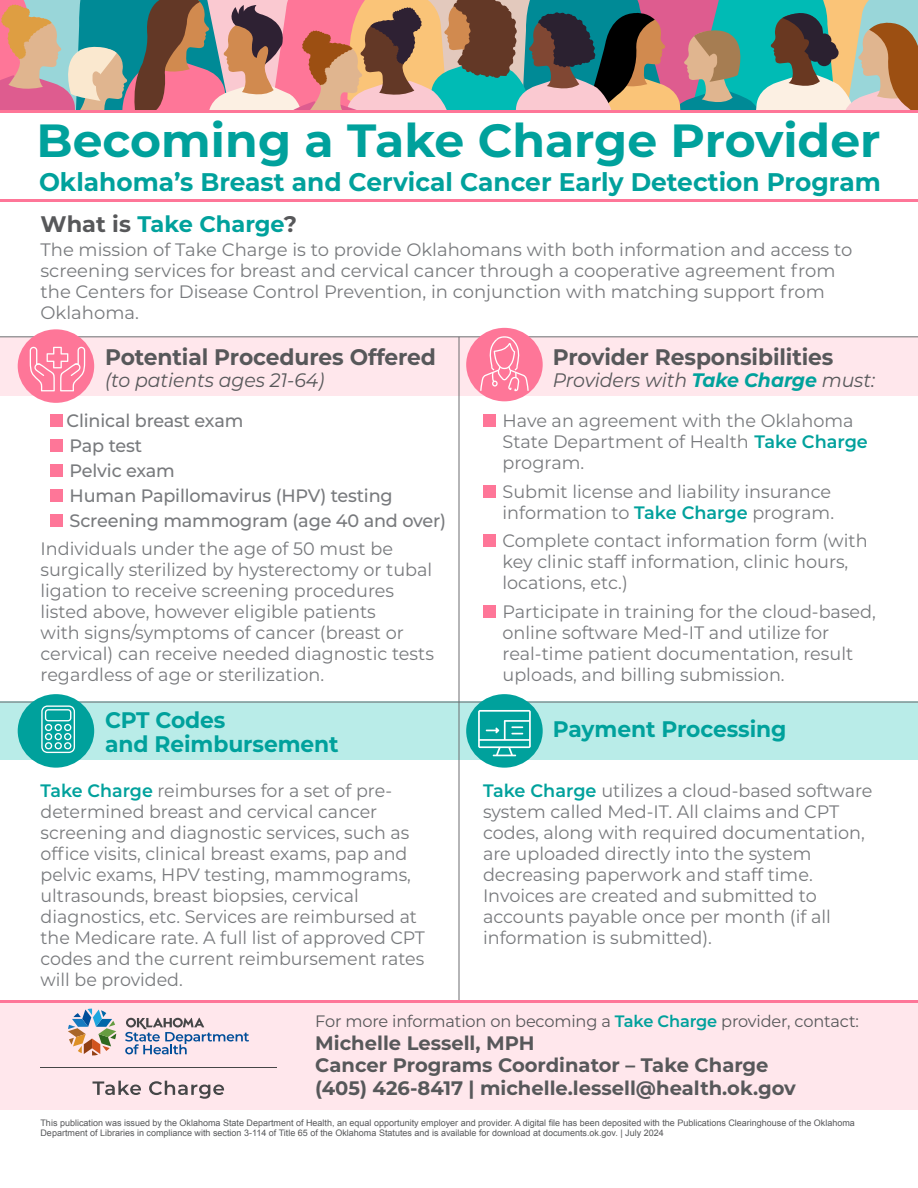
<style>
.page{position:relative;width:918px;height:1188px;background:#fff}
.page>*{position:absolute;margin:0;border:0;box-sizing:border-box;transform-origin:0 0}
.t1{font:700 46.5px "Montserrat";color:#00a19c}
.t2{font:700 25.5px "Montserrat";color:#00a19c}
.t3{font:700 22.5px/24px "Montserrat";letter-spacing:-.005em;color:#00a19c}
.t4{font:700 22.5px "Montserrat";letter-spacing:-.005em;color:#57585a}
.t5{font:700 19.5px "Montserrat";color:#57585a}
.t6{font:italic 19.5px "Montserrat";letter-spacing:-.005em;color:#57585a}
.t7{font:18px/21px "Montserrat";color:#787a7d}
.t8{font:500 18px "Montserrat";letter-spacing:-.01em;color:#787a7d}
.t9{font:16.5px "Montserrat";letter-spacing:-.01em;color:#57585a}
.t10{font:9px/10.8px "Arial";color:#57585a}
.s1{color:#57585a}
.s2{font-weight:700;color:#00a19c}
.s3{font-weight:600;color:#00a19c}
</style>
<div class="page">
<svg style="left:0;top:0;width:918px;height:110px;background:#958b7f"></svg>
<div style="left:0;top:337px;width:918px;height:59px;background:#ffe7ec"></div>
<div style="left:0;top:702px;width:918px;height:58px;background:#b9ece8"></div>
<hr style="left:459px;top:337px;width:1px;height:665px;background:#6c6d70">
<div style="left:0;top:1002px;width:918px;height:108px;background:#ffe7ec"></div>
<hr style="left:0;top:200px;width:918px;height:2px;background:#fe7698">
<hr style="left:0;top:1000px;width:918px;height:3px;background:#fe7698">
<hr style="left:0;top:110px;width:918px;height:3px;background:#fe7698">
<div style="left:483px;top:415px;width:12px;height:12px;background:#fe7698"></div>
<div style="left:483px;top:485px;width:12px;height:13px;background:#fe7698"></div>
<div style="left:483px;top:535px;width:12px;height:12px;background:#fe7698"></div>
<div style="left:483px;top:605px;width:12px;height:13px;background:#fe7698"></div>
<div style="left:50px;top:415px;width:13px;height:12px;background:#fe7698"></div>
<div style="left:50px;top:440px;width:13px;height:12px;background:#fe7698"></div>
<div style="left:50px;top:465px;width:13px;height:12px;background:#fe7698"></div>
<div style="left:50px;top:489px;width:13px;height:13px;background:#fe7698"></div>
<div style="left:50px;top:514px;width:13px;height:13px;background:#fe7698"></div>
<hr style="left:0;top:702px;width:918px;height:1px;background:#6c6d70">
<hr style="left:0;top:336px;width:918px;height:1px;background:#6c6d70">
<div style="left:18px;top:329px;width:76px;height:74px;background:#fe7698;border-radius:50%"></div>
<div style="left:18px;top:694px;width:76px;height:74px;background:#00a19c;border-radius:50%"></div>
<div style="left:466px;top:694px;width:77px;height:74px;background:#00a19c;border-radius:50%"></div>
<svg style="left:30px;top:347px;width:55px;height:44px"></svg>
<div style="left:466px;top:328px;width:77px;height:73px;background:#fe7698;border-radius:50%"></div>
<svg style="left:480px;top:336px;width:49px;height:55px"></svg>
<svg style="left:478px;top:710px;width:53px;height:46px"></svg>
<svg style="left:41px;top:705px;width:34px;height:48px"></svg>
<svg style="left:93px;top:1081px;width:48px;height:14px"></svg>
<svg style="left:149px;top:1081px;width:75px;height:18px"></svg>
<svg style="left:68px;top:1009px;width:48px;height:46px"></svg>
<svg style="left:125px;top:1018px;width:124px;height:36px"></svg>
<hr style="left:40px;top:1067px;width:237px;height:1px;background:#454646">
<p class="t1" style="left:37px;top:107px;width:845px">Becoming a Take Charge Provider</p>
<p class="t2" style="left:39px;top:163px;width:843px">Oklahoma’s Breast and Cervical Cancer Early Detection Program</p>
<p class="t3" style="left:40px;top:210px;width:258px"><span class="s1">What is</span> Take Charge<span class="s1">?</span></p>
<p class="t7" style="left:40px;top:238px;width:813px">The mission of Take Charge is to provide Oklahomans with both information and access to screening services for breast and cervical cancer through a cooperative agreement from the Centers for Disease Control Prevention, in conjunction with matching support from Oklahoma.</p>
<p class="t4" style="left:105px;top:340px;width:332px">Potential Procedures Offered</p>
<p class="t6" style="left:105px;top:367px;width:221px">(to patients ages 21-64)</p>
<p class="t8" style="left:67px;top:408px;width:178px">Clinical breast exam</p>
<p class="t8" style="left:70px;top:433px;width:74px">Pap test</p>
<p class="t8" style="left:70px;top:458px;width:107px">Pelvic exam</p>
<p class="t8" style="left:70px;top:483px;width:325px">Human Papillomavirus (HPV) testing</p>
<p class="t8" style="left:70px;top:508px;width:378px">Screening mammogram (age 40 and over)</p>
<p class="t7" style="left:40px;top:537px;width:395px">Individuals under the age of 50 must be surgically sterilized by hysterectomy or tubal ligation to receive screening procedures listed above, however eligible patients<br>with signs/symptoms of cancer (breast or cervical) can receive needed diagnostic tests regardless of age or sterilization.</p>
<p class="t4" style="left:553px;top:340px;width:282px">Provider Responsibilities</p>
<p class="t6" style="left:553px;top:367px;width:324px">Providers with <span class="s2">Take Charge</span> must:</p>
<p class="t7" style="left:502px;top:410px;width:367px">Have an agreement with the Oklahoma<br>State Department of Health <span class="s3">Take Charge </span>program.</p>
<p class="t7" style="left:502px;top:480px;width:333px">Submit license and liability insurance information to <span class="s3">Take Charge</span> program.</p>
<p class="t7" style="left:502px;top:530px;width:367px">Complete contact information form (with key clinic staff information, clinic hours, locations, etc.)</p>
<p class="t7" style="left:502px;top:600px;width:375px">Participate in training for the cloud-based, online software Med-IT and utilize for real-time patient documentation, result uploads, and billing submission.</p>
<p class="t3" style="left:105px;top:706px;width:235px">CPT Codes<br>and Reimbursement</p>
<p class="t3" style="left:553px;top:715px;width:235px">Payment Processing</p>
<p class="t7" style="left:40px;top:780px;width:386px"><span class="s3">Take Charge</span> reimburses for a set of pre&shy;determined breast and cervical cancer screening and diagnostic services, such as office visits, clinical breast exams, pap and pelvic exams, HPV testing, mammograms, ultrasounds, breast biopsies, cervical diagnostics, etc. Services are reimbursed at the Medicare rate. A full list of approved CPT codes and the current reimbursement rates will be provided.</p>
<p class="t7" style="left:483px;top:780px;width:391px"><span class="s3">Take Charge</span> utilizes a cloud-based software system called Med-IT. All claims and CPT codes, along with required documentation, are uploaded directly into the system decreasing paperwork and staff time.<br>Invoices are created and submitted to accounts payable once per month (if all information is submitted).</p>
<p class="t9" style="left:315px;top:1010px;width:545px">For more information on becoming a <span class="s3">Take Charge</span> provider, contact:</p>
<p class="t5" style="left:315px;top:1029px;width:221px">Michelle Lessell, MPH</p>
<p class="t5" style="left:315px;top:1051px;width:455px">Cancer Programs Coordinator – Take Charge</p>
<p class="t5" style="left:315px;top:1074px;width:482px">(405) 426-8417 | michelle.lessell@health.ok.gov</p>
<p class="t10" style="left:40px;top:1117px;width:816px">This publication was issued by the Oklahoma State Department of Health, an equal opportunity employer and provider. A digital file has been deposited with the Publications Clearinghouse of the Oklahoma<br>Department of Libraries in compliance with section 3-114 of Title 65 of the Oklahoma Statutes and is available for download at documents.ok.gov. | July 2024</p>
</div>
